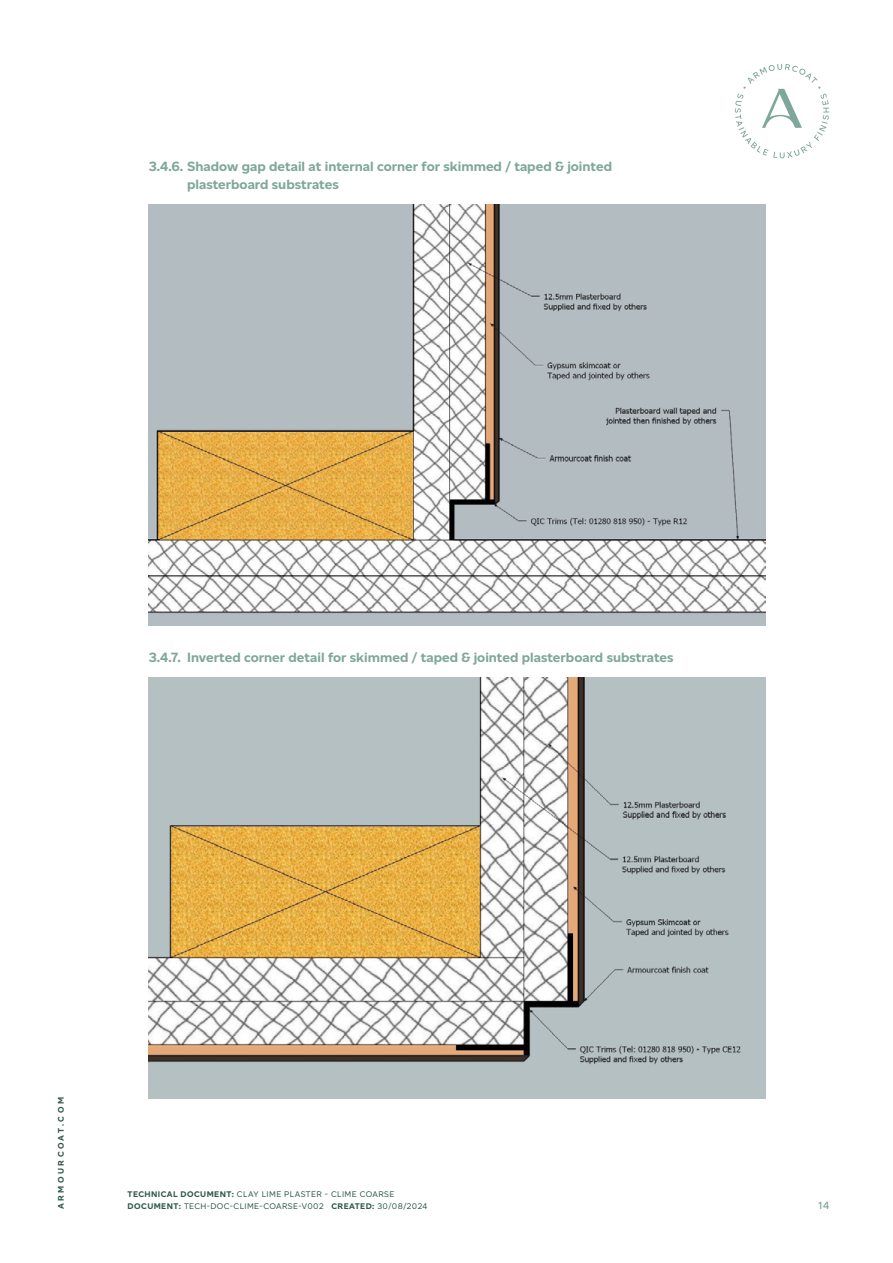
<style>
.page{position:relative;width:893px;height:1263px;background:#fff}
.page>*{position:absolute;margin:0;border:0;box-sizing:border-box;transform-origin:0 0}
.t1{font:700 13.5px/18px "Altform";color:#7ea79b}
.t2{font:600 10.5px "Altform";color:#7ea79b}
.t3{font:8.25px/12px "Altform";letter-spacing:.05em;color:#2e5846}
.t4{font:700 8.25px "Altform";letter-spacing:.3em;color:#2e5846}
.s1{font-weight:700}
</style>
<div class="page">
<svg style="left:735px;top:64px;width:94px;height:94px"></svg>
<img style="left:149px;top:204px;width:616px;height:421px">
<img style="left:149px;top:677px;width:616px;height:421px">
<p class="t1" style="left:187px;top:158px;width:426px;text-indent:-38px">3.4.6. Shadow gap detail at internal corner for skimmed / taped &amp; jointed plasterboard substrates</p>
<p class="t1" style="left:149px;top:649px;width:526px">3.4.7. Inverted corner detail for skimmed / taped &amp; jointed plasterboard substrates</p>
<p class="t4" style="left:56px;top:1209px;width:113px;rotate:-90deg">ARMOURCOAT.COM</p>
<p class="t3" style="left:128px;top:1188px;width:301px"><span class="s1">TECHNICAL DOCUMENT:</span> CLAY LIME PLASTER - CLIME COARSE<br><span class="s1">DOCUMENT:</span> TECH-DOC-CLIME-COARSE-V002 <span class="s1">CREATED:</span> 30/08/2024</p>
<p class="t2" style="left:819px;top:1200px;width:12px">14</p>
</div>
